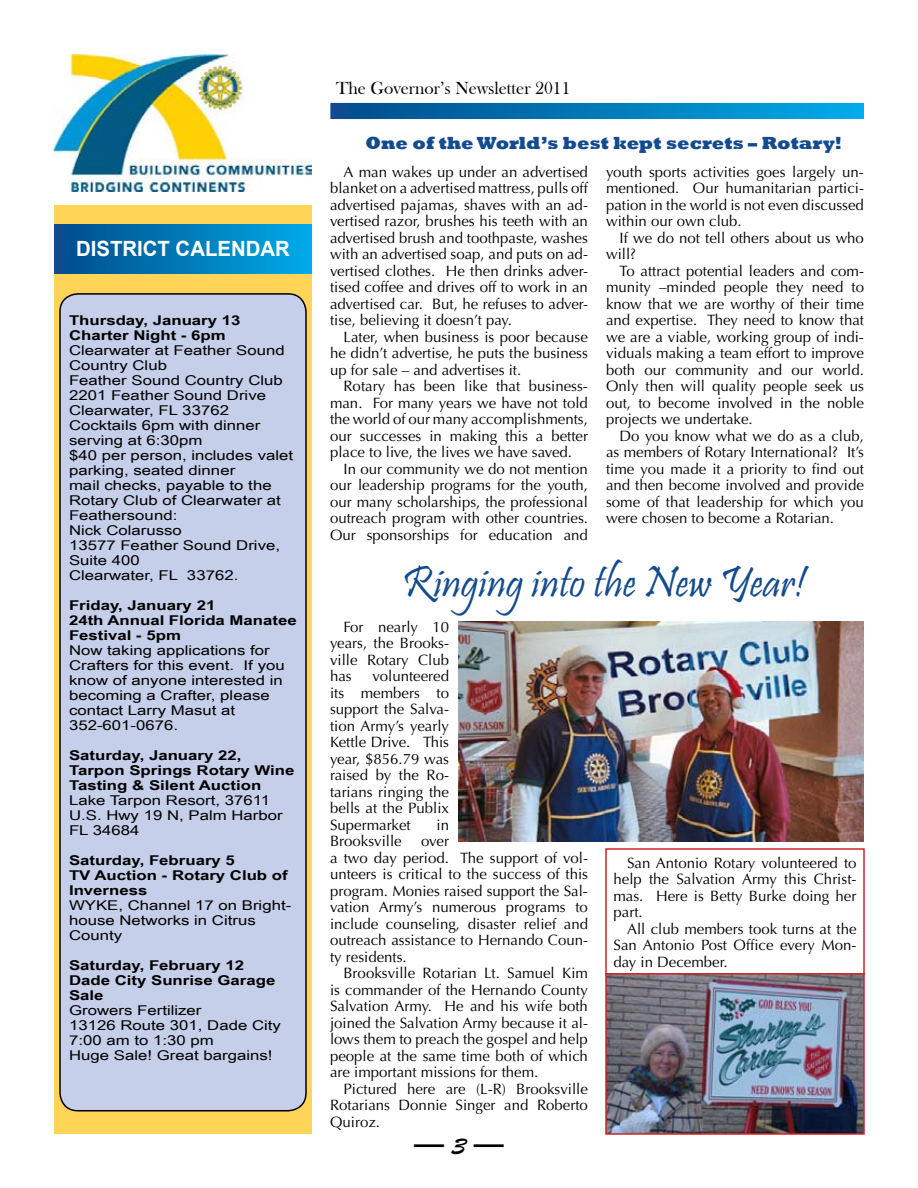
<style>
.page{position:relative;width:918px;height:1188px;background:#fff}
.page>*{position:absolute;margin:0;border:0;box-sizing:border-box;transform-origin:0 0}
.t1{font:45px "Pristina";color:#134b8e}
.t2{font:30px "Brush Script Std";color:#000}
.t3{font:700 21px "Arial";color:#fff}
.t4{font:800 18px "Rockwell";color:#134b8e}
.t5{font:18px "Bask Old Face";color:#000}
.t6{font:15px/16.5px "Optima LT Std";color:#000;text-align:justify}
.t7{font:13.5px/15px "Arial Narrow";color:#000;scale:1.52 1}
.t8{font:700 13.5px/15px "Arial Narrow";color:#000;scale:1.52 1}
.s1{font-size:24px}
</style>
<div class="page">
<div style="left:330px;top:103px;width:534px;height:16px;background:linear-gradient(to right,#024a8a,#00abe8)"></div>
<img style="left:54px;top:55px;width:258px;height:136px">
<div style="left:54px;top:206px;width:258px;height:928px;background:#ffd457"></div>
<div style="left:60px;top:294px;width:246px;height:817px;background:#c6cfe9;border-radius:18px"></div>
<div style="left:59px;top:293px;width:248px;height:818px;border:2px solid #000;border-radius:18px"></div>
<div style="left:54px;top:224px;width:257px;height:50px;background:linear-gradient(to right,#024a8a,#00aae7)"></div>
<div style="left:54px;top:240px;width:258px;height:17px;background:linear-gradient(to right,#024a8a,#00aae7)"></div>
<img style="left:458px;top:621px;width:406px;height:221px">
<div style="left:605px;top:848px;width:260px;height:127px;border:2px solid #d2232a"></div>
<img style="left:608px;top:976px;width:254px;height:156px">
<div style="left:605px;top:973px;width:260px;height:162px;border:2px solid #d2232a"></div>
<h3 class="t3" style="left:76px;top:235px;width:27px">DISTRICT</h3>
<h3 class="t3" style="left:176px;top:235px;width:30px">CALENDAR</h3>
<p class="t8" style="left:69px;top:312px;width:114px">Thursday, January 13<br>Charter Night - 6pm</p>
<p class="t7" style="left:69px;top:342px;width:149px">Clearwater at Feather Sound<br>Country Club<br>Feather Sound Country Club<br>2201 Feather Sound Drive<br>Clearwater, FL 33762<br>Cocktails 6pm with dinner serving at 6:30pm<br>$40 per person, includes valet parking, seated dinner<br>mail checks, payable to the<br>Rotary Club of Clearwater at<br>Feathersound:<br>Nick Colarusso<br>13577 Feather Sound Drive,<br>Suite 400<br>Clearwater, FL 33762.</p>
<p class="t8" style="left:69px;top:597px;width:151px">Friday, January 21<br>24th Annual Florida Manatee<br>Festival - 5pm</p>
<p class="t7" style="left:69px;top:642px;width:143px">Now taking applications for<br>Crafters for this event. If you know of anyone interested in becoming a Crafter, please contact Larry Masut at<br>352-601-0676.</p>
<p class="t8" style="left:69px;top:747px;width:150px">Saturday, January 22,<br>Tarpon Springs Rotary Wine<br>Tasting &amp; Silent Auction</p>
<p class="t7" style="left:69px;top:792px;width:142px">Lake Tarpon Resort, 37611<br>U.S. Hwy 19 N, Palm Harbor<br>FL 34684</p>
<p class="t8" style="left:69px;top:852px;width:145px">Saturday, February 5<br>TV Auction - Rotary Club of<br>Inverness</p>
<p class="t7" style="left:69px;top:897px;width:148px">WYKE, Channel 17 on Bright&shy;house Networks in Citrus<br>County</p>
<p class="t8" style="left:69px;top:957px;width:137px">Saturday, February 12<br>Dade City Sunrise Garage<br>Sale</p>
<p class="t7" style="left:69px;top:1002px;width:141px">Growers Fertilizer<br>13126 Route 301, Dade City<br>7:00 am to 1:30 pm<br>Huge Sale! Great bargains!</p>
<p class="t5" style="left:336px;top:78px;width:236px">The Governor’s Newsletter 2011</p>
<p class="t4" style="left:365px;top:132px;width:478px">One of the World’s best kept secrets – Rotary!</p>
<p class="t6" style="left:606px;top:164px;width:260px">youth sports activities goes largely un&shy;mentioned. Our humanitarian partici&shy;pation in the world is not even discussed within our own club.</p>
<p class="t6" style="left:606px;top:230px;width:259px;text-indent:14px">If we do not tell others about us who will?</p>
<p class="t6" style="left:606px;top:263px;width:260px;text-indent:14px">To attract potential leaders and com&shy;munity –minded people they need to know that we are worthy of their time and expertise. They need to know that we are a viable, working group of indi&shy;viduals making a team effort to improve both our community and our world.<br>Only then will quality people seek us out, to become involved in the noble projects we undertake.</p>
<p class="t6" style="left:606px;top:428px;width:259px;text-indent:14px">Do you know what we do as a club, as members of Rotary International? It’s time you made it a priority to find out and then become involved and provide some of that leadership for which you were chosen to become a Rotarian.</p>
<p class="t6" style="left:330px;top:164px;width:259px;text-indent:14px">A man wakes up under an advertised blanket on a advertised mattress, pulls off advertised pajamas, shaves with an ad&shy;vertised razor, brushes his teeth with an advertised brush and toothpaste, washes with an advertised soap, and puts on ad&shy;vertised clothes. He then drinks adver&shy;tised coffee and drives off to work in an advertised car. But, he refuses to adver&shy;tise, believing it doesn’t pay.</p>
<p class="t6" style="left:330px;top:329px;width:259px;text-indent:14px">Later, when business is poor because he didn’t advertise, he puts the business up for sale – and advertises it.</p>
<p class="t6" style="left:330px;top:378px;width:260px;text-indent:14px">Rotary has been like that business&shy;man. For many years we have not told the world of our many accomplishments, our successes in making this a better place to live, the lives we have saved.</p>
<p class="t6" style="left:330px;top:461px;width:260px;text-indent:14px">In our community we do not mention our leadership programs for the youth, our many scholarships, the professional outreach program with other countries.<br>Our sponsorships for education and</p>
<h1 class="t1" style="left:402px;top:558px;width:405px">Ringing into the New Year!</h1>
<p class="t6" style="left:330px;top:619px;width:121px;text-indent:14px">For nearly 10 years, the Brooks&shy;ville Rotary Club has</p>
<p class="t6" style="left:330px;top:668px;width:121px;text-indent:43px">volunteered its members to support the Salva&shy;tion Army’s yearly Kettle Drive. This year, $856.79 was raised by the Ro&shy;tarians ringing the bells at the Publix Supermarket</p>
<p class="t6" style="left:437px;top:817px;width:14px">in</p>
<p class="t6" style="left:330px;top:833px;width:73px">Brooksville</p>
<p class="t6" style="left:330px;top:833px;width:260px;text-align:left;text-indent:91px">over<br>a two day period. The support of vol&shy;unteers is critical to the success of this program. Monies raised support the Sal&shy;vation Army’s numerous programs to include counseling, disaster relief and outreach assistance to Hernando Coun&shy;ty residents.</p>
<p class="t6" style="left:330px;top:965px;width:260px;text-indent:14px">Brooksville Rotarian Lt. Samuel Kim is commander of the Hernando County Salvation Army. He and his wife both joined the Salvation Army because it al&shy;lows them to preach the gospel and help people at the same time both of which are important missions for them.</p>
<p class="t6" style="left:330px;top:1081px;width:259px;text-indent:14px">Pictured here are (L-R) Brooksville Rotarians Donnie Singer and Roberto Quiroz.</p>
<h2 class="t2" style="left:414px;top:1128px;width:91px">— <span class="s1">3</span> —</h2>
<p class="t6" style="left:614px;top:855px;width:245px;text-indent:14px">San Antonio Rotary volunteered to help the Salvation Army this Christ&shy;mas. Here is Betty Burke doing her part.</p>
<p class="t6" style="left:614px;top:921px;width:245px;text-indent:14px">All club members took turns at the San Antonio Post Office every Mon&shy;day in December.</p>
</div>
